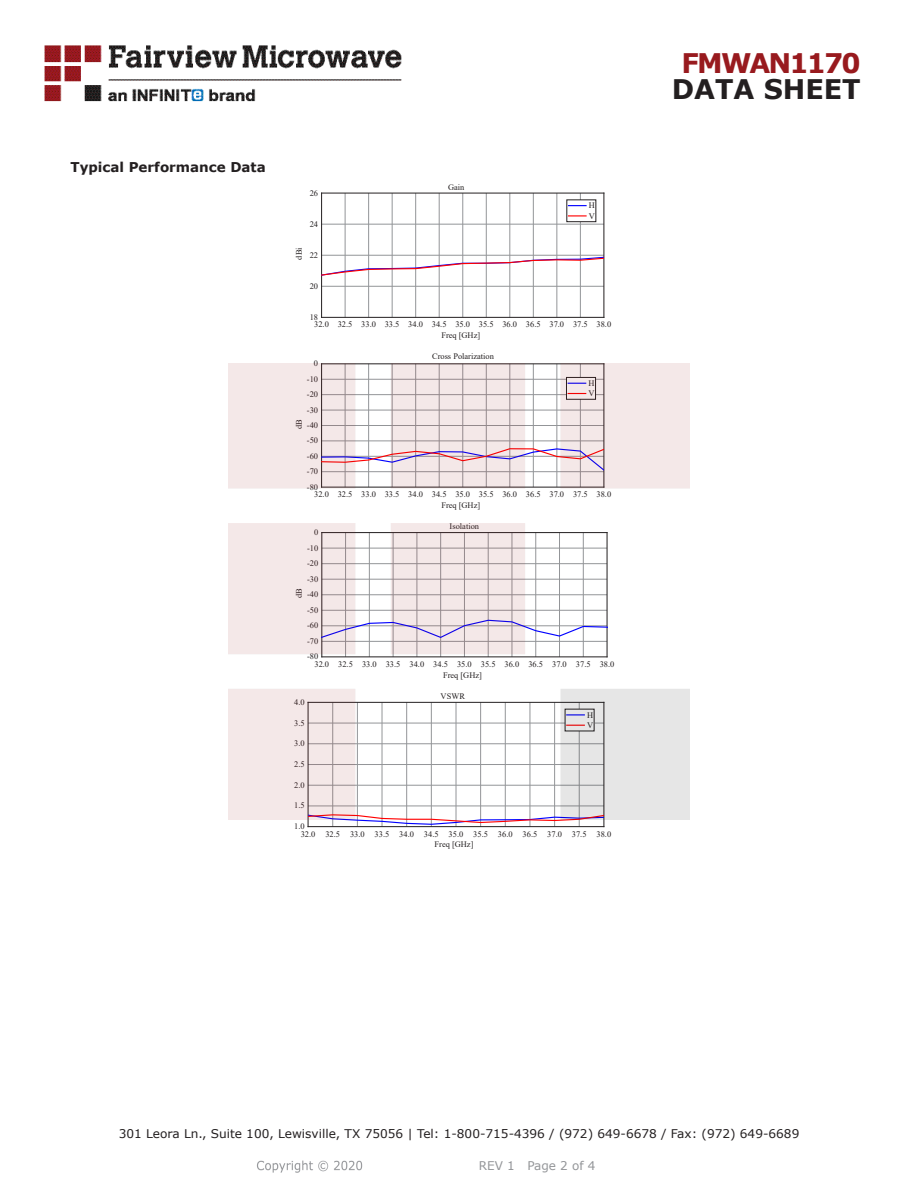
<style>
.page{position:relative;width:918px;height:1188px;background:#fff}
.page>*{position:absolute;margin:0;border:0;box-sizing:border-box;transform-origin:0 0}
.FM{font:700 27px "Verdana";letter-spacing:-.07em;color:#981a1e}
.t1{font:700 27px "Verdana";color:#231f20}
.Head2{font:700 13.5px "Verdana";color:#231f20}
.t2{font:12px "Verdana";color:#231f20}
.REV_Info{font:12px "Verdana";color:#939598}
.t3{font:8.4px/10.4px "Times New Roman";color:#231f20}
</style>
<div class="page">
<hr style="left:345px;top:193px;width:1px;height:124px;background:#939598">
<hr style="left:368px;top:193px;width:1px;height:124px;background:#939598">
<hr style="left:392px;top:193px;width:1px;height:124px;background:#939598">
<hr style="left:415px;top:193px;width:1px;height:124px;background:#939598">
<hr style="left:439px;top:193px;width:1px;height:124px;background:#939598">
<hr style="left:463px;top:193px;width:1px;height:124px;background:#939598">
<hr style="left:486px;top:193px;width:1px;height:124px;background:#939598">
<hr style="left:510px;top:193px;width:1px;height:124px;background:#939598">
<hr style="left:533px;top:193px;width:1px;height:124px;background:#939598">
<hr style="left:557px;top:193px;width:1px;height:124px;background:#939598">
<hr style="left:580px;top:193px;width:1px;height:124px;background:#939598">
<hr style="left:322px;top:286px;width:282px;height:1px;background:#939598">
<hr style="left:322px;top:224px;width:282px;height:1px;background:#939598">
<hr style="left:322px;top:317px;width:282px;height:1px;background:#231f20">
<hr style="left:322px;top:193px;width:282px;height:1px;background:#231f20">
<hr style="left:321px;top:193px;width:1px;height:124px;background:#231f20">
<hr style="left:604px;top:193px;width:1px;height:124px;background:#231f20">
<svg style="left:322px;top:254px;width:282px;height:31px"></svg>
<div style="left:567px;top:200px;width:29px;height:22px;background:#fff"></div>
<div style="left:567px;top:200px;width:29px;height:22px;border:1px solid #231f20"></div>
<svg style="left:568px;top:205px;width:19px;height:1px"></svg>
<svg style="left:568px;top:215px;width:19px;height:1px"></svg>
<hr style="left:332px;top:702px;width:1px;height:125px;background:#939598">
<hr style="left:357px;top:702px;width:1px;height:125px;background:#939598">
<hr style="left:382px;top:702px;width:1px;height:125px;background:#939598">
<hr style="left:406px;top:702px;width:1px;height:125px;background:#939598">
<hr style="left:431px;top:702px;width:1px;height:125px;background:#939598">
<hr style="left:456px;top:702px;width:1px;height:125px;background:#939598">
<hr style="left:480px;top:702px;width:1px;height:125px;background:#939598">
<hr style="left:505px;top:702px;width:1px;height:125px;background:#939598">
<hr style="left:530px;top:702px;width:1px;height:125px;background:#939598">
<hr style="left:554px;top:702px;width:1px;height:125px;background:#939598">
<hr style="left:579px;top:702px;width:1px;height:125px;background:#939598">
<hr style="left:308px;top:826px;width:296px;height:1px;background:#231f20">
<hr style="left:308px;top:702px;width:1px;height:125px;background:#231f20">
<hr style="left:604px;top:702px;width:1px;height:125px;background:#231f20">
<svg style="left:308px;top:820px;width:296px;height:5px"></svg>
<img style="left:257px;top:1160px;width:106px;height:13px">
<img style="left:228px;top:364px;width:462px;height:456px">
<img style="left:44px;top:45px;width:358px;height:57px">
<p class="Head2" style="left:70px;top:158px;width:197px">Typical Performance Data</p>
<p class="t3" style="left:310px;top:187px;width:10px">26</p>
<p class="t3" style="left:310px;top:218px;width:10px">24</p>
<p class="t3" style="left:294px;top:260px;width:14px;rotate:-90deg">dBi</p>
<p class="t3" style="left:310px;top:250px;width:10px">22</p>
<p class="t3" style="left:310px;top:281px;width:10px">20</p>
<p class="t3" style="left:448px;top:181px;width:18px">Gain</p>
<p class="t3" style="left:589px;top:200px;width:8px">H<br>V</p>
<p class="t3" style="left:310px;top:312px;width:10px">18</p>
<p class="t3" style="left:314px;top:319px;width:298px">32.0 32.5 33.0 33.5 34.0 34.5 35.0 35.5 36.0 36.5 37.0 37.5 38.0</p>
<p class="t3" style="left:314px;top:358px;width:6px">0</p>
<p class="t3" style="left:307px;top:374px;width:13px">-10</p>
<p class="t3" style="left:307px;top:389px;width:13px">-20</p>
<p class="t3" style="left:307px;top:404px;width:13px">-30</p>
<p class="t3" style="left:294px;top:429px;width:11px;rotate:-90deg">dB</p>
<p class="t3" style="left:307px;top:420px;width:13px">-40</p>
<p class="t3" style="left:307px;top:435px;width:13px">-50</p>
<p class="t3" style="left:307px;top:451px;width:13px">-60</p>
<p class="t3" style="left:307px;top:466px;width:13px">-70</p>
<p class="t3" style="left:441px;top:330px;width:40px">Freq [GHz]</p>
<p class="t3" style="left:432px;top:351px;width:63px">Cross Polarization</p>
<p class="t3" style="left:588px;top:378px;width:8px">H<br>V</p>
<p class="t3" style="left:307px;top:481px;width:13px">-80</p>
<p class="t3" style="left:314px;top:489px;width:298px">32.0 32.5 33.0 33.5 34.0 34.5 35.0 35.5 36.0 36.5 37.0 37.5 38.0</p>
<p class="t3" style="left:314px;top:527px;width:6px">0</p>
<p class="t3" style="left:307px;top:542px;width:13px">-10</p>
<p class="t3" style="left:307px;top:558px;width:13px">-20</p>
<p class="t3" style="left:307px;top:573px;width:13px">-30</p>
<p class="t3" style="left:294px;top:598px;width:11px;rotate:-90deg">dB</p>
<p class="t3" style="left:307px;top:589px;width:13px">-40</p>
<p class="t3" style="left:307px;top:605px;width:13px">-50</p>
<p class="t3" style="left:307px;top:620px;width:13px">-60</p>
<p class="t3" style="left:307px;top:636px;width:13px">-70</p>
<p class="t3" style="left:441px;top:500px;width:40px">Freq [GHz]</p>
<p class="t3" style="left:450px;top:521px;width:31px">Isolation</p>
<p class="t3" style="left:307px;top:651px;width:13px">-80</p>
<p class="t3" style="left:314px;top:659px;width:301px">32.0 32.5 33.0 33.5 34.0 34.5 35.0 35.5 36.0 36.5 37.0 37.5 38.0</p>
<p class="t3" style="left:294px;top:697px;width:12px">4.0</p>
<p class="t3" style="left:294px;top:717px;width:12px">3.5</p>
<p class="t3" style="left:294px;top:738px;width:12px">3.0</p>
<p class="t3" style="left:294px;top:759px;width:12px">2.5</p>
<p class="t3" style="left:294px;top:780px;width:12px">2.0</p>
<p class="t3" style="left:294px;top:800px;width:12px">1.5</p>
<p class="t3" style="left:443px;top:669px;width:40px">Freq [GHz]</p>
<p class="t3" style="left:441px;top:691px;width:26px">VSWR</p>
<p class="t3" style="left:587px;top:709px;width:8px">H<br>V</p>
<p class="t3" style="left:294px;top:821px;width:12px">1.0</p>
<p class="t3" style="left:301px;top:828px;width:312px">32.0 32.5 33.0 33.5 34.0 34.5 35.0 35.5 36.0 36.5 37.0 37.5 38.0</p>
<p class="t3" style="left:435px;top:839px;width:40px">Freq [GHz]</p>
<p class="FM" style="left:682px;top:44px;width:181px">FMWAN1170</p>
<p class="t1" style="left:672px;top:70px;width:191px">DATA SHEET</p>
<h3 class="t2" style="left:119px;top:1125px;width:682px">301 Leora Ln., Suite 100, Lewisville, TX 75056 | Tel: 1-800-715-4396 / (972) 649-6678 / Fax: (972) 649-6689</h3>
<p class="REV_Info" style="left:479px;top:1157px;width:118px">REV 1 Page 2 of 4</p>
</div>
